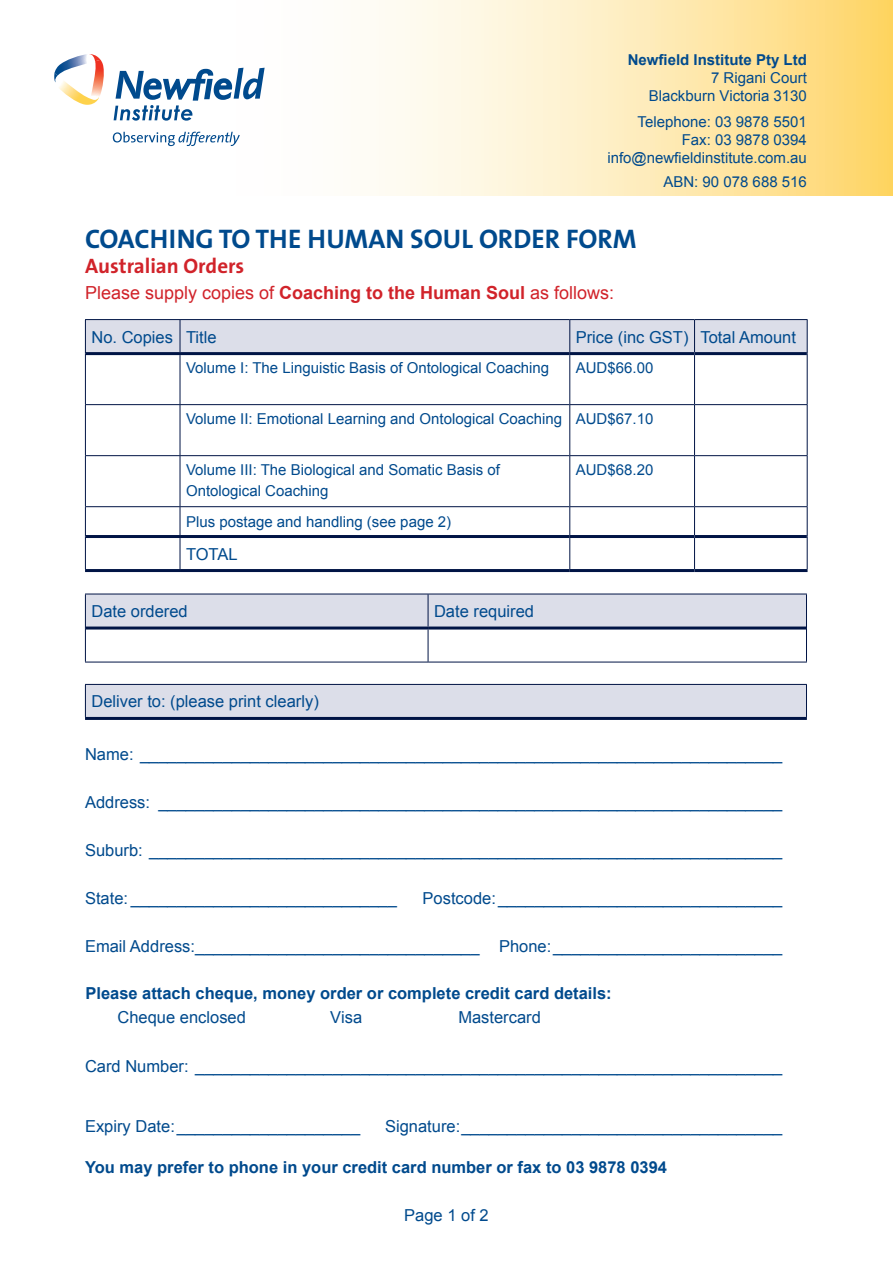
<style>
.page{position:relative;width:893px;height:1263px;background:#fff}
.page>*{position:absolute;margin:0;border:0;box-sizing:border-box;transform-origin:0 0}
.t1{font:700 27px "The Sans";color:#004a8d}
.t2{font:700 21px "The Sans";color:#d1232a}
.t3{font:18px "Arial";color:#d1232a}
.t4{font:16.5px "Arial";color:#004a8d}
.t5{font:700 16.5px "Arial";color:#004a8d}
.t6{font:15px/18px "Arial";color:#004a8d;text-align:right}
.t7{font:700 15px "Arial";color:#004a8d}
.s1{font-weight:700}
</style>
<div class="page">
<svg style="left:198px;top:0;width:695px;height:196px"></svg>
<svg style="left:113px;top:132px;width:127px;height:14px"></svg>
<svg style="left:114px;top:68px;width:151px;height:53px"></svg>
<svg style="left:54px;top:54px;width:50px;height:51px"></svg>
<div style="left:86px;top:320px;width:721px;height:32px;background:#dcdee9"></div>
<hr style="left:85px;top:319px;width:95px;height:1px;background:#001445">
<hr style="left:85px;top:320px;width:1px;height:34px;background:#001445">
<hr style="left:180px;top:319px;width:390px;height:1px;background:#001445">
<hr style="left:180px;top:320px;width:1px;height:32px;background:#001445">
<hr style="left:570px;top:319px;width:124px;height:1px;background:#001445">
<hr style="left:569px;top:320px;width:1px;height:32px;background:#001445">
<hr style="left:694px;top:319px;width:113px;height:1px;background:#001445">
<hr style="left:694px;top:320px;width:1px;height:32px;background:#001445">
<hr style="left:807px;top:320px;width:1px;height:34px;background:#001445">
<hr style="left:85px;top:354px;width:1px;height:50px;background:#001445">
<hr style="left:180px;top:355px;width:1px;height:49px;background:#001445">
<hr style="left:569px;top:355px;width:1px;height:49px;background:#001445">
<hr style="left:694px;top:355px;width:1px;height:49px;background:#001445">
<hr style="left:807px;top:354px;width:1px;height:50px;background:#001445">
<hr style="left:85px;top:404px;width:95px;height:1px;background:#001445">
<hr style="left:85px;top:405px;width:1px;height:50px;background:#001445">
<hr style="left:180px;top:404px;width:390px;height:1px;background:#001445">
<hr style="left:180px;top:405px;width:1px;height:50px;background:#001445">
<hr style="left:570px;top:404px;width:124px;height:1px;background:#001445">
<hr style="left:569px;top:405px;width:1px;height:50px;background:#001445">
<hr style="left:694px;top:404px;width:113px;height:1px;background:#001445">
<hr style="left:694px;top:405px;width:1px;height:50px;background:#001445">
<hr style="left:807px;top:405px;width:1px;height:50px;background:#001445">
<hr style="left:85px;top:455px;width:95px;height:1px;background:#001445">
<hr style="left:85px;top:456px;width:1px;height:50px;background:#001445">
<hr style="left:180px;top:455px;width:390px;height:1px;background:#001445">
<hr style="left:180px;top:456px;width:1px;height:50px;background:#001445">
<hr style="left:570px;top:455px;width:124px;height:1px;background:#001445">
<hr style="left:569px;top:456px;width:1px;height:50px;background:#001445">
<hr style="left:694px;top:455px;width:113px;height:1px;background:#001445">
<hr style="left:694px;top:456px;width:1px;height:50px;background:#001445">
<hr style="left:807px;top:456px;width:1px;height:50px;background:#001445">
<hr style="left:85px;top:506px;width:95px;height:1px;background:#001445">
<svg style="left:85px;top:507px;width:1px;height:29px"></svg>
<hr style="left:180px;top:506px;width:390px;height:1px;background:#001445">
<svg style="left:180px;top:507px;width:1px;height:28px"></svg>
<hr style="left:570px;top:506px;width:124px;height:1px;background:#001445">
<svg style="left:569px;top:507px;width:1px;height:28px"></svg>
<hr style="left:694px;top:506px;width:113px;height:1px;background:#001445">
<svg style="left:694px;top:507px;width:1px;height:28px"></svg>
<svg style="left:807px;top:507px;width:1px;height:29px"></svg>
<hr style="left:85px;top:536px;width:1px;height:33px;background:#001445">
<hr style="left:180px;top:538px;width:1px;height:31px;background:#001445">
<hr style="left:569px;top:538px;width:1px;height:31px;background:#001445">
<hr style="left:694px;top:538px;width:1px;height:31px;background:#001445">
<hr style="left:807px;top:536px;width:1px;height:33px;background:#001445">
<hr style="left:86px;top:352px;width:94px;height:3px;background:#001445">
<hr style="left:180px;top:352px;width:390px;height:3px;background:#001445">
<hr style="left:570px;top:352px;width:124px;height:3px;background:#001445">
<hr style="left:694px;top:352px;width:113px;height:3px;background:#001445">
<hr style="left:86px;top:535px;width:94px;height:3px;background:#001445">
<hr style="left:180px;top:535px;width:390px;height:3px;background:#001445">
<hr style="left:570px;top:535px;width:124px;height:3px;background:#001445">
<hr style="left:694px;top:535px;width:113px;height:3px;background:#001445">
<hr style="left:85px;top:569px;width:95px;height:3px;background:#001445">
<hr style="left:180px;top:569px;width:390px;height:3px;background:#001445">
<hr style="left:570px;top:569px;width:124px;height:3px;background:#001445">
<hr style="left:694px;top:569px;width:113px;height:3px;background:#001445">
<div style="left:86px;top:595px;width:720px;height:31px;background:#dcdee9"></div>
<hr style="left:85px;top:594px;width:343px;height:1px;background:#001445">
<hr style="left:85px;top:594px;width:1px;height:34px;background:#001445">
<hr style="left:428px;top:594px;width:379px;height:1px;background:#001445">
<hr style="left:428px;top:594px;width:1px;height:32px;background:#001445">
<hr style="left:806px;top:594px;width:1px;height:34px;background:#001445">
<hr style="left:85px;top:628px;width:1px;height:34px;background:#001445">
<hr style="left:428px;top:629px;width:1px;height:33px;background:#001445">
<hr style="left:806px;top:628px;width:1px;height:34px;background:#001445">
<hr style="left:85px;top:662px;width:343px;height:1px;background:#001445">
<hr style="left:428px;top:662px;width:379px;height:1px;background:#001445">
<hr style="left:86px;top:626px;width:342px;height:3px;background:#001445">
<hr style="left:428px;top:626px;width:378px;height:3px;background:#001445">
<div style="left:85px;top:684px;width:721px;height:34px;background:#dcdee9"></div>
<hr style="left:85px;top:684px;width:722px;height:1px;background:#001445">
<hr style="left:85px;top:685px;width:1px;height:32px;background:#001445">
<hr style="left:806px;top:685px;width:1px;height:32px;background:#001445">
<hr style="left:85px;top:717px;width:722px;height:3px;background:#001445">
<p class="t7" style="left:628px;top:50px;width:181px">Newfield Institute Pty Ltd</p>
<p class="t6" style="left:649px;top:69px;width:160px">7 Rigani Court<br>Blackburn Victoria 3130</p>
<p class="t6" style="left:607px;top:113px;width:201px">Telephone: 03 9878 5501<br>Fax: 03 9878 0394 info@newfieldinstitute.com.au</p>
<p class="t6" style="left:663px;top:173px;width:145px">ABN: 90 078 688 516</p>
<h1 class="t1" style="left:85px;top:216px;width:553px">COACHING TO THE HUMAN SOUL ORDER FORM</h1>
<p class="t2" style="left:85px;top:248px;width:161px">Australian Orders</p>
<p class="t3" style="left:85px;top:281px;width:531px">Please supply copies of <span class="s1">Coaching to the Human Soul</span> as follows:</p>
<p class="t4" style="left:91px;top:326px;width:127px">No. Copies Title</p>
<p class="t4" style="left:576px;top:326px;width:222px">Price (inc GST) Total Amount</p>
<p class="t6" style="left:186px;top:359px;width:365px">Volume I: The Linguistic Basis of Ontological Coaching</p>
<p class="t6" style="left:576px;top:359px;width:79px">AUD$66.00</p>
<p class="t6" style="left:186px;top:410px;width:469px">Volume II: Emotional Learning and Ontological Coaching AUD$67.10</p>
<p class="t6" style="left:186px;top:459px;width:316px;line-height:21px;text-align:left">Volume III: The Biological and Somatic Basis of<br>Ontological Coaching</p>
<p class="t6" style="left:576px;top:461px;width:79px">AUD$68.20</p>
<p class="t6" style="left:186px;top:513px;width:267px">Plus postage and handling (see page 2)</p>
<p class="t4" style="left:186px;top:543px;width:53px">TOTAL</p>
<p class="t4" style="left:91px;top:600px;width:98px">Date ordered</p>
<p class="t4" style="left:434px;top:600px;width:101px">Date required</p>
<p class="t4" style="left:91px;top:691px;width:229px">Deliver to: (please print clearly)</p>
<p class="t4" style="left:85px;top:743px;width:699px">Name: ______________________________________________________________________</p>
<p class="t4" style="left:85px;top:791px;width:699px">Address: ____________________________________________________________________</p>
<p class="t4" style="left:85px;top:839px;width:699px">Suburb: _____________________________________________________________________</p>
<p class="t4" style="left:85px;top:887px;width:313px">State: _____________________________</p>
<p class="t4" style="left:423px;top:887px;width:361px">Postcode:_______________________________</p>
<p class="t4" style="left:85px;top:935px;width:699px">Email Address:_______________________________ Phone:_________________________</p>
<p class="t5" style="left:85px;top:982px;width:528px">Please attach cheque, money order or complete credit card details:</p>
<p class="t4" style="left:118px;top:1006px;width:130px">Cheque enclosed</p>
<p class="t4" style="left:330px;top:1006px;width:34px">Visa</p>
<p class="t4" style="left:458px;top:1006px;width:84px">Mastercard</p>
<p class="t4" style="left:85px;top:1055px;width:699px">Card Number: ________________________________________________________________</p>
<p class="t4" style="left:85px;top:1116px;width:277px">Expiry Date:____________________</p>
<p class="t4" style="left:385px;top:1116px;width:399px">Signature:___________________________________</p>
<p class="t5" style="left:85px;top:1156px;width:583px">You may prefer to phone in your credit card number or fax to 03 9878 0394</p>
<p class="t4" style="left:404px;top:1204px;width:86px">Page 1 of 2</p>
</div>
